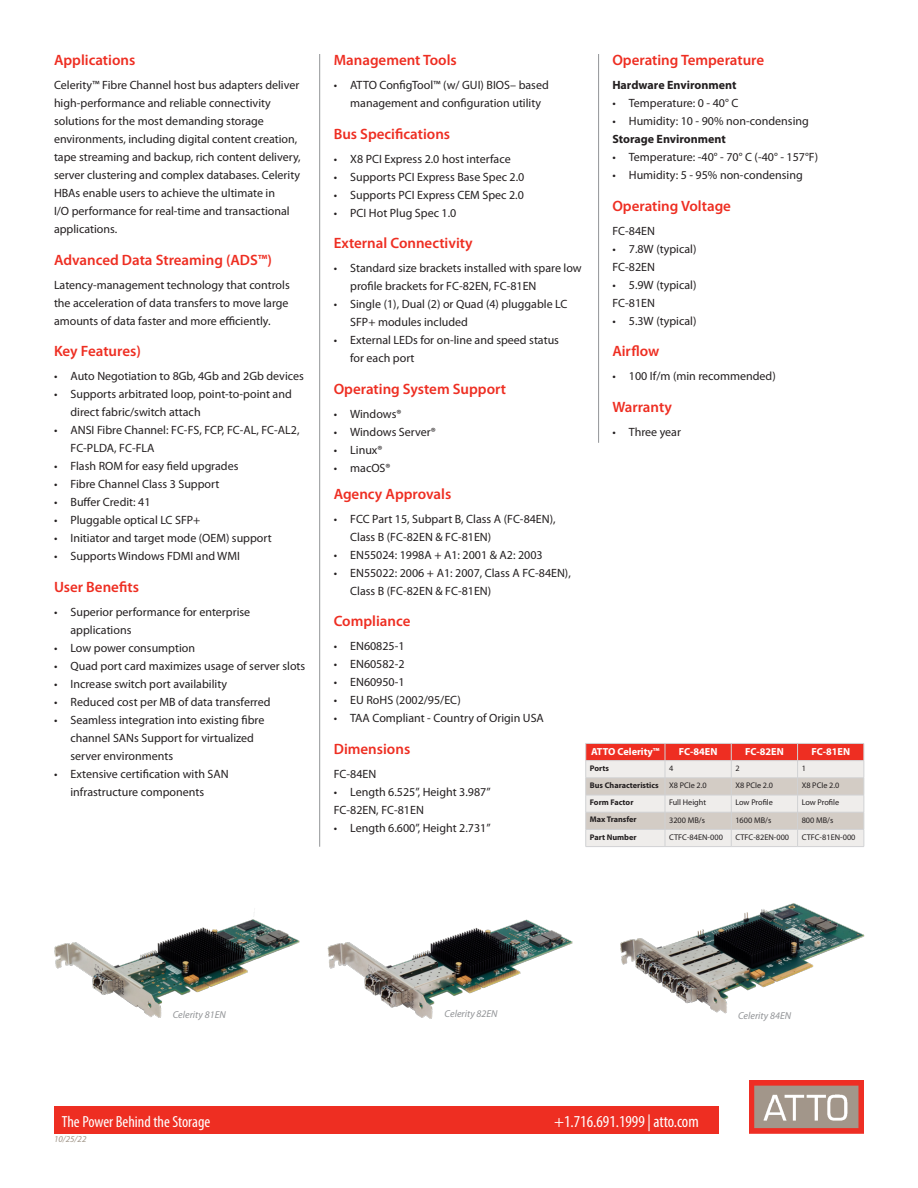
<style>
.page{position:relative;width:918px;height:1188px;background:#fff}
.page>*{position:absolute;margin:0;border:0;box-sizing:border-box;transform-origin:0 0}
.t1{font:condensed 16.8px "Myriad Pro";color:#fff}
.t2{font:condensed 16.05px "Myriad Pro";color:#fff}
.t3{font:600 15px "Myriad Pro";color:#ee2e22}
.t4{font:12px/18px "Myriad Pro";color:#231f20}
.t5{font:700 12px "Myriad Pro";color:#231f20}
.t6{font:700 10.2px "Myriad Pro";color:#fff}
.t7{font:italic 10.05px "Myriad Pro";color:#939598}
.t8{font:italic 9px "Myriad Pro";color:#a19689}
.t9{font:8.25px "Myriad Pro";color:#231f20}
.t10{font:700 8.25px "Myriad Pro";color:#231f20}
</style>
<div class="page">
<img style="left:749px;top:1081px;width:115px;height:53px">
<div style="left:54px;top:1107px;width:664px;height:27px;background:#ee2e22"></div>
<hr style="left:319px;top:54px;width:1px;height:793px;background:#939598">
<hr style="left:598px;top:54px;width:1px;height:389px;background:#939598">
<svg style="left:585px;top:743px;width:280px;height:104px;background:#e4c3be"></svg>
<hr style="left:586px;top:846px;width:79px;height:1px;background:#d1d2d4">
<hr style="left:665px;top:846px;width:66px;height:1px;background:#d1d2d4">
<hr style="left:731px;top:846px;width:67px;height:1px;background:#d1d2d4">
<hr style="left:798px;top:846px;width:66px;height:1px;background:#d1d2d4">
<img style="left:620px;top:903px;width:245px;height:111px">
<img style="left:54px;top:912px;width:245px;height:106px">
<img style="left:299px;top:919px;width:274px;height:100px">
<p class="t3" style="left:54px;top:51px;width:83px">Applications</p>
<p class="t4" style="left:54px;top:76px;width:248px">Celerity™ Fibre Channel host bus adapters deliver high-performance and reliable connectivity solutions for the most demanding storage environments, including digital content creation, tape streaming and backup, rich content delivery, server clustering and complex databases. Celerity HBAs enable users to achieve the ultimate in<br>I/O performance for real-time and transactional applications.</p>
<p class="t3" style="left:54px;top:250px;width:220px">Advanced Data Streaming (ADS™)</p>
<p class="t4" style="left:54px;top:276px;width:237px;text-align:justify">Latency-management technology that controls the acceleration of data transfers to move large amounts of data faster and more efficiently.</p>
<p class="t3" style="left:54px;top:342px;width:88px">Key Features)</p>
<p class="t4" style="left:54px;top:367px;width:251px">• Auto Negotiation to 8Gb, 4Gb and 2Gb devices</p>
<p class="t4" style="left:70px;top:385px;width:223px;text-indent:-16px">• Supports arbitrated loop, point-to-point and direct fabric/switch attach</p>
<p class="t4" style="left:70px;top:421px;width:231px;text-indent:-16px">• ANSI Fibre Channel: FC-FS, FCP, FC-AL, FC-AL2,<br>FC-PLDA, FC-FLA</p>
<p class="t4" style="left:54px;top:457px;width:186px">• Flash ROM for easy field upgrades</p>
<p class="t4" style="left:54px;top:475px;width:167px">• Fibre Channel Class 3 Support</p>
<p class="t4" style="left:54px;top:493px;width:98px">• Buffer Credit: 41</p>
<p class="t4" style="left:54px;top:511px;width:148px">• Pluggable optical LC SFP+</p>
<p class="t4" style="left:54px;top:529px;width:219px">• Initiator and target mode (OEM) support</p>
<p class="t4" style="left:54px;top:547px;width:187px">• Supports Windows FDMI and WMI</p>
<p class="t3" style="left:54px;top:577px;width:86px">User Benefits</p>
<p class="t4" style="left:70px;top:603px;width:181px;text-indent:-16px">• Superior performance for enterprise applications</p>
<p class="t4" style="left:54px;top:639px;width:143px">• Low power consumption</p>
<p class="t4" style="left:54px;top:657px;width:253px">• Quad port card maximizes usage of server slots</p>
<p class="t4" style="left:54px;top:675px;width:175px">• Increase switch port availability</p>
<p class="t4" style="left:54px;top:693px;width:218px">• Reduced cost per MB of data transferred</p>
<p class="t4" style="left:70px;top:711px;width:195px;text-indent:-16px">• Seamless integration into existing fibre channel SANs Support for virtualized server environments</p>
<p class="t4" style="left:70px;top:765px;width:160px;text-indent:-16px">• Extensive certification with SAN infrastructure components</p>
<p class="t3" style="left:334px;top:51px;width:125px">Management Tools</p>
<p class="t4" style="left:350px;top:76px;width:200px;text-indent:-16px">• ATTO ConfigTool™ (w/ GUI) BIOS– based management and configuration utility</p>
<p class="t3" style="left:334px;top:124px;width:118px">Bus Specifications</p>
<p class="t4" style="left:334px;top:150px;width:179px">• X8 PCI Express 2.0 host interface</p>
<p class="t4" style="left:334px;top:168px;width:192px">• Supports PCI Express Base Spec 2.0</p>
<p class="t4" style="left:334px;top:186px;width:192px">• Supports PCI Express CEM Spec 2.0</p>
<p class="t4" style="left:334px;top:204px;width:124px">• PCI Hot Plug Spec 1.0</p>
<p class="t3" style="left:334px;top:234px;width:141px">External Connectivity</p>
<p class="t4" style="left:350px;top:259px;width:233px;text-indent:-16px">• Standard size brackets installed with spare low profile brackets for FC-82EN, FC-81EN</p>
<p class="t4" style="left:350px;top:295px;width:219px;text-indent:-16px">• Single (1), Dual (2) or Quad (4) pluggable LC<br>SFP+ modules included</p>
<p class="t4" style="left:350px;top:331px;width:210px;text-indent:-16px">• External LEDs for on-line and speed status for each port</p>
<p class="t3" style="left:334px;top:379px;width:174px">Operating System Support</p>
<p class="t4" style="left:334px;top:405px;width:69px">• Windows®</p>
<p class="t4" style="left:334px;top:423px;width:104px">• Windows Server®</p>
<p class="t4" style="left:334px;top:441px;width:50px">• Linux®</p>
<p class="t4" style="left:334px;top:459px;width:58px">• macOS®</p>
<p class="t3" style="left:334px;top:484px;width:119px">Agency Approvals</p>
<p class="t4" style="left:350px;top:510px;width:207px;text-indent:-16px">• FCC Part 15, Subpart B, Class A (FC-84EN),<br>Class B (FC-82EN &amp; FC-81EN)</p>
<p class="t4" style="left:334px;top:546px;width:210px">• EN55024: 1998A + A1: 2001 &amp; A2: 2003</p>
<p class="t4" style="left:350px;top:564px;width:222px;text-indent:-16px">• EN55022: 2006 + A1: 2007, Class A FC-84EN),<br>Class B (FC-82EN &amp; FC-81EN)</p>
<p class="t3" style="left:334px;top:612px;width:78px">Compliance</p>
<p class="t4" style="left:334px;top:637px;width:72px">• EN60825-1</p>
<p class="t4" style="left:334px;top:655px;width:72px">• EN60582-2</p>
<p class="t4" style="left:334px;top:673px;width:72px">• EN60950-1</p>
<p class="t4" style="left:334px;top:691px;width:129px">• EU RoHS (2002/95/EC)</p>
<p class="t4" style="left:334px;top:709px;width:212px">• TAA Compliant - Country of Origin USA</p>
<p class="t3" style="left:334px;top:739px;width:78px">Dimensions</p>
<p class="t4" style="left:334px;top:765px;width:44px">FC-84EN</p>
<p class="t4" style="left:334px;top:783px;width:158px">• Length 6.525”, Height 3.987”<br>FC-82EN, FC-81EN</p>
<p class="t4" style="left:334px;top:819px;width:158px">• Length 6.600”, Height 2.731”</p>
<p class="t3" style="left:612px;top:51px;width:153px">Operating Temperature</p>
<p class="t5" style="left:612px;top:77px;width:126px">Hardware Environment</p>
<p class="t4" style="left:612px;top:94px;width:128px">• Temperature: 0 - 40° C</p>
<p class="t4" style="left:612px;top:112px;width:198px">• Humidity: 10 - 90% non-condensing</p>
<p class="t5" style="left:612px;top:131px;width:115px">Storage Environment</p>
<p class="t4" style="left:612px;top:148px;width:207px">• Temperature: -40° - 70° C (-40° - 157°F)</p>
<p class="t4" style="left:612px;top:166px;width:192px">• Humidity: 5 - 95% non-condensing</p>
<p class="t3" style="left:612px;top:196px;width:120px">Operating Voltage</p>
<p class="t4" style="left:612px;top:222px;width:44px">FC-84EN</p>
<p class="t4" style="left:612px;top:240px;width:86px">• 7.8W (typical)<br>FC-82EN</p>
<p class="t4" style="left:612px;top:276px;width:86px">• 5.9W (typical)</p>
<p class="t4" style="left:612px;top:294px;width:44px">FC-81EN</p>
<p class="t4" style="left:612px;top:312px;width:86px">• 5.3W (typical)</p>
<p class="t3" style="left:612px;top:342px;width:49px">Airflow</p>
<p class="t4" style="left:612px;top:367px;width:165px">• 100 If/m (min recommended)</p>
<p class="t3" style="left:612px;top:397px;width:61px">Warranty</p>
<p class="t4" style="left:612px;top:423px;width:70px">• Three year</p>
<p class="t6" style="left:591px;top:745px;width:70px">ATTO Celerity™</p>
<p class="t6" style="left:679px;top:745px;width:40px">FC-84EN</p>
<p class="t6" style="left:745px;top:745px;width:40px">FC-82EN</p>
<p class="t6" style="left:811px;top:745px;width:40px">FC-81EN</p>
<p class="t10" style="left:590px;top:763px;width:21px">Ports</p>
<p class="t9" style="left:669px;top:763px;width:6px">4</p>
<p class="t9" style="left:735px;top:763px;width:6px">2</p>
<p class="t9" style="left:802px;top:763px;width:6px">1</p>
<p class="t10" style="left:590px;top:780px;width:70px">Bus Characteristics</p>
<p class="t9" style="left:669px;top:780px;width:39px">X8 PCIe 2.0</p>
<p class="t9" style="left:735px;top:780px;width:39px">X8 PCIe 2.0</p>
<p class="t9" style="left:802px;top:780px;width:39px">X8 PCIe 2.0</p>
<p class="t10" style="left:590px;top:797px;width:45px">Form Factor</p>
<p class="t9" style="left:669px;top:797px;width:39px">Full Height</p>
<p class="t9" style="left:735px;top:797px;width:39px">Low Profile</p>
<p class="t9" style="left:802px;top:797px;width:39px">Low Profile</p>
<p class="t10" style="left:590px;top:814px;width:48px">Max Transfer</p>
<p class="t9" style="left:669px;top:815px;width:38px">3200 MB/s</p>
<p class="t9" style="left:735px;top:815px;width:38px">1600 MB/s</p>
<p class="t9" style="left:802px;top:815px;width:33px">800 MB/s</p>
<p class="t10" style="left:590px;top:831px;width:48px">Part Number</p>
<p class="t9" style="left:669px;top:832px;width:55px">CTFC-84EN-000</p>
<p class="t9" style="left:735px;top:832px;width:55px">CTFC-82EN-000</p>
<p class="t9" style="left:802px;top:832px;width:55px">CTFC-81EN-000</p>
<p class="t7" style="left:173px;top:1008px;width:55px">Celerity 81EN</p>
<p class="t7" style="left:445px;top:1007px;width:55px">Celerity 82EN</p>
<p class="t7" style="left:738px;top:1009px;width:55px">Celerity 84EN</p>
<p class="t2" style="left:62px;top:1112px;width:150px">The Power Behind the Storage</p>
<p class="t1" style="left:554px;top:1111px;width:146px">+1.716.691.1999 | atto.com</p>
<p class="t8" style="left:54px;top:1133px;width:34px">10/25/22</p>
</div>
